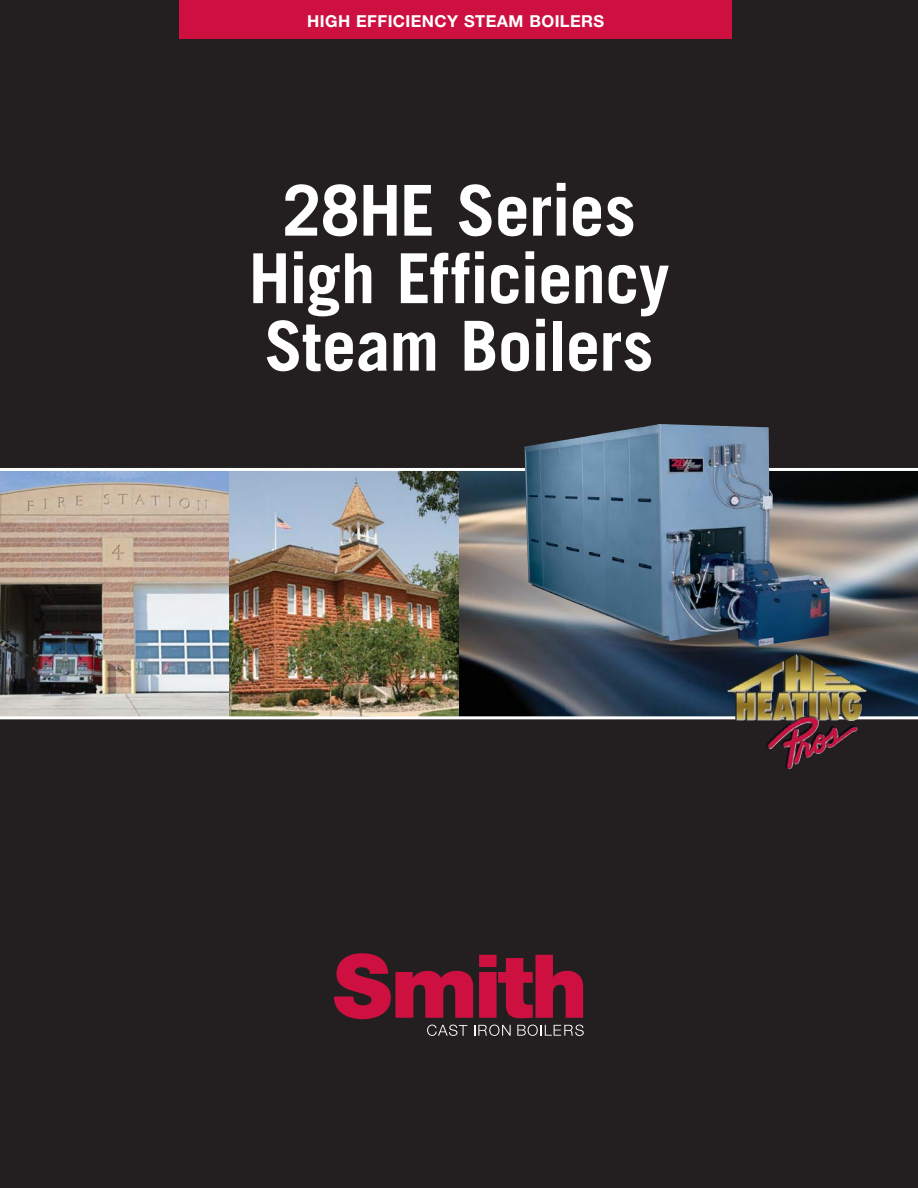
<style>
.page{position:relative;width:918px;height:1188px;background:#231f20}
.page>*{position:absolute;margin:0;border:0;box-sizing:border-box;transform-origin:0 0}
.t1{font:700 70.2px "Trade Gothic";letter-spacing:-.015em;color:#fff}
.t2{font:700 69px/67.5px "Trade Gothic";letter-spacing:-.015em;color:#fff}
.t3{font:700 16.5px "Helvetica Neue";letter-spacing:.025em;color:#fff}
</style>
<div class="page">
<div style="left:179px;top:0;width:553px;height:39px;background:#ce1041"></div>
<img style="left:230px;top:471px;width:229px;height:245px">
<img style="left:0;top:471px;width:229px;height:245px">
<img style="left:459px;top:472px;width:459px;height:244px">
<hr style="left:0;top:468px;width:918px;height:3px;background:#fff">
<hr style="left:0;top:716px;width:918px;height:3px;background:#fff">
<img style="left:795px;top:654px;width:72px;height:99px">
<img style="left:524px;top:424px;width:306px;height:222px">
<svg style="left:334px;top:953px;width:139px;height:66px"></svg>
<svg style="left:479px;top:955px;width:104px;height:63px"></svg>
<svg style="left:427px;top:1025px;width:40px;height:11px"></svg>
<svg style="left:474px;top:1025px;width:37px;height:11px"></svg>
<svg style="left:517px;top:1025px;width:67px;height:11px"></svg>
<p class="t3" style="left:307px;top:15px;width:299px">HIGH EFFICIENCY STEAM BOILERS</p>
<h1 class="t1" style="left:282px;top:185px;width:355px">28HE Series</h1>
<h2 class="t2" style="left:249px;top:251px;width:422px">High Efficiency<br>Steam Boilers</h2>
</div>
